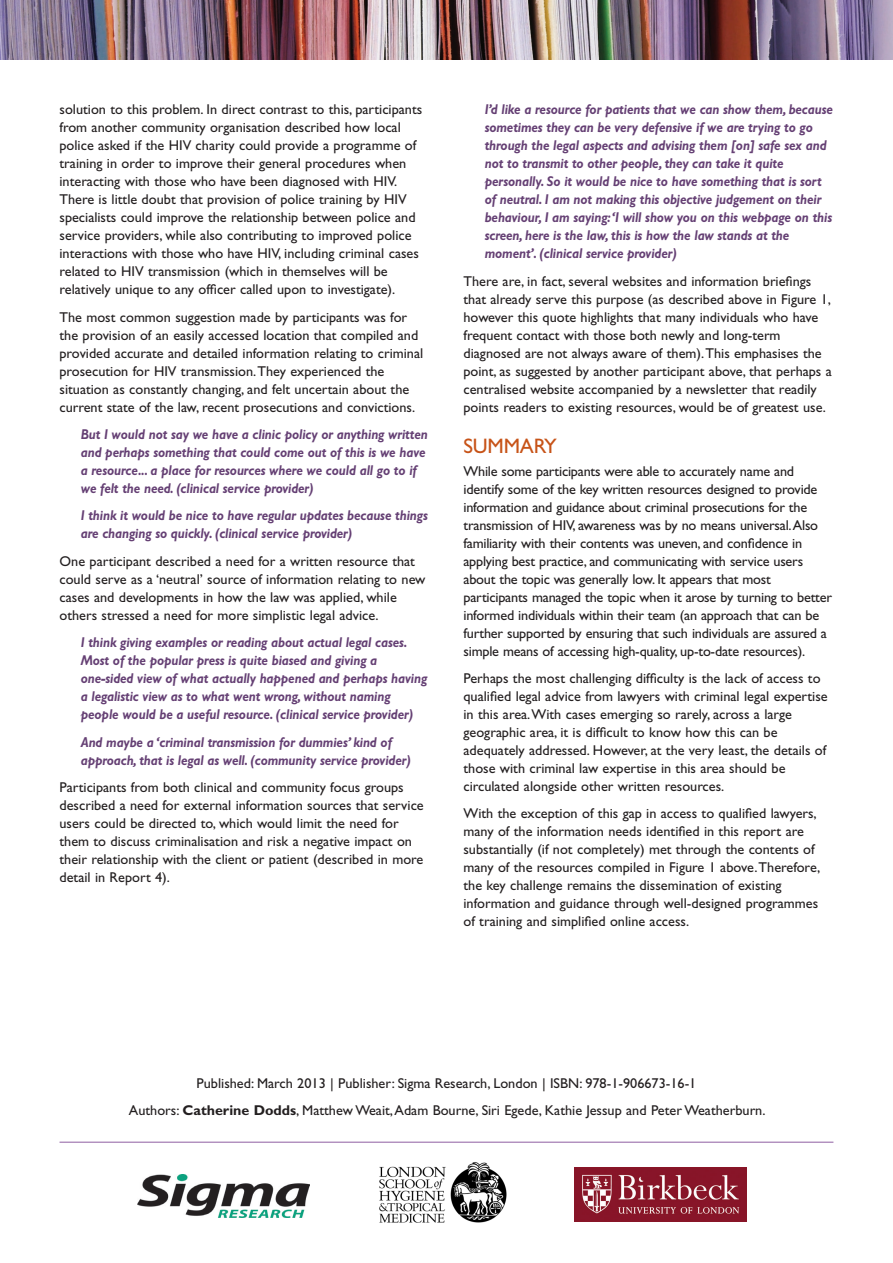
<style>
.page{position:relative;width:893px;height:1263px;background:#fff}
.page>*{position:absolute;margin:0;border:0;box-sizing:border-box;transform-origin:0 0}
._3_subhead{font:21px "Gill Sans";letter-spacing:-.01em;color:#c75318}
._1_body{font:14.25px/18px "Gill Sans";color:#231f20}
.quote{font:italic 700 14.25px/18px "Gill Sans";letter-spacing:-.01em;color:#654074;scale:.9 1}
.authors{font:14.25px "Gill Sans";color:#231f20}
.s1{font-weight:700}
</style>
<div class="page">
<img style="left:0;top:0;width:893px;height:60px">
<hr style="left:60px;top:1142px;width:773px;height:1px;background:#8e5ea2">
<img style="left:137px;top:1174px;width:173px;height:43px">
<img style="left:575px;top:1167px;width:171px;height:54px">
<img style="left:379px;top:1162px;width:128px;height:61px">
<p class="_1_body" style="left:60px;top:100px;width:364px">solution to this problem. In direct contrast to this, participants from another community organisation described how local police asked if the HIV charity could provide a programme of training in order to improve their general procedures when interacting with those who have been diagnosed with HIV.<br>There is little doubt that provision of police training by HIV specialists could improve the relationship between police and service providers, while also contributing to improved police interactions with those who have HIV, including criminal cases related to HIV transmission (which in themselves will be relatively unique to any officer called upon to investigate).</p>
<p class="_1_body" style="left:60px;top:308px;width:365px">The most common suggestion made by participants was for the provision of an easily accessed location that compiled and provided accurate and detailed information relating to criminal prosecution for HIV transmission. They experienced the situation as constantly changing, and felt uncertain about the current state of the law, recent prosecutions and convictions.</p>
<p class="quote" style="left:81px;top:425px;width:387px">But I would not say we have a clinic policy or anything written and perhaps something that could come out of this is we have a resource... a place for resources where we could all go to if we felt the need. (clinical service provider)</p>
<p class="quote" style="left:81px;top:506px;width:387px">I think it would be nice to have regular updates because things are changing so quickly. (clinical service provider)</p>
<p class="_1_body" style="left:60px;top:552px;width:367px">One participant described a need for a written resource that could serve as a ‘neutral’ source of information relating to new cases and developments in how the law was applied, while others stressed a need for more simplistic legal advice.</p>
<p class="quote" style="left:81px;top:633px;width:387px">I think giving examples or reading about actual legal cases.<br>Most of the popular press is quite biased and giving a one-sided view of what actually happened and perhaps having a legalistic view as to what went wrong, without naming people would be a useful resource. (clinical service provider)</p>
<p class="quote" style="left:81px;top:733px;width:368px">And maybe a ‘criminal transmission for dummies’ kind of approach, that is legal as well. (community service provider)</p>
<p class="_1_body" style="left:60px;top:778px;width:366px">Participants from both clinical and community focus groups described a need for external information sources that service users could be directed to, which would limit the need for them to discuss criminalisation and risk a negative impact on their relationship with the client or patient (described in more detail in Report 4).</p>
<p class="quote" style="left:485px;top:100px;width:388px">I’d like a resource for patients that we can show them, because sometimes they can be very defensive if we are trying to go through the legal aspects and advising them [on] safe sex and not to transmit to other people, they can take it quite personally. So it would be nice to have something that is sort of neutral. I am not making this objective judgement on their behaviour, I am saying: ‘I will show you on this webpage on this screen, here is the law, this is how the law stands at the moment’. (clinical service provider)</p>
<p class="_1_body" style="left:463px;top:272px;width:370px">There are, in fact, several websites and information briefings that already serve this purpose (as described above in Figure 1, however this quote highlights that many individuals who have frequent contact with those both newly and long-term diagnosed are not always aware of them). This emphasises the point, as suggested by another participant above, that perhaps a centralised website accompanied by a newsletter that readily points readers to existing resources, would be of greatest use.</p>
<p class="_3_subhead" style="left:463px;top:434px;width:95px">SUMMARY</p>
<p class="_1_body" style="left:463px;top:462px;width:370px">While some participants were able to accurately name and identify some of the key written resources designed to provide information and guidance about criminal prosecutions for the transmission of HIV, awareness was by no means universal. Also familiarity with their contents was uneven, and confidence in applying best practice, and communicating with service users about the topic was generally low. It appears that most participants managed the topic when it arose by turning to better informed individuals within their team (an approach that can be further supported by ensuring that such individuals are assured a simple means of accessing high-quality, up-to-date resources).</p>
<p class="_1_body" style="left:463px;top:669px;width:366px">Perhaps the most challenging difficulty is the lack of access to qualified legal advice from lawyers with criminal legal expertise in this area. With cases emerging so rarely, across a large geographic area, it is difficult to know how this can be adequately addressed. However, at the very least, the details of those with criminal law expertise in this area should be circulated alongside other written resources.</p>
<p class="_1_body" style="left:463px;top:804px;width:358px">With the exception of this gap in access to qualified lawyers, many of the information needs identified in this report are substantially (if not completely) met through the contents of many of the resources compiled in Figure 1 above. Therefore, the key challenge remains the dissemination of existing information and guidance through well-designed programmes of training and simplified online access.</p>
<p class="authors" style="left:197px;top:1075px;width:501px">Published: March 2013 | Publisher: Sigma Research, London | ISBN: 978-1-906673-16-1</p>
<p class="authors" style="left:129px;top:1102px;width:638px">Authors: <span class="s1">Catherine Dodds</span>, Matthew Weait, Adam Bourne, Siri Egede, Kathie Jessup and Peter Weatherburn.</p>
</div>
